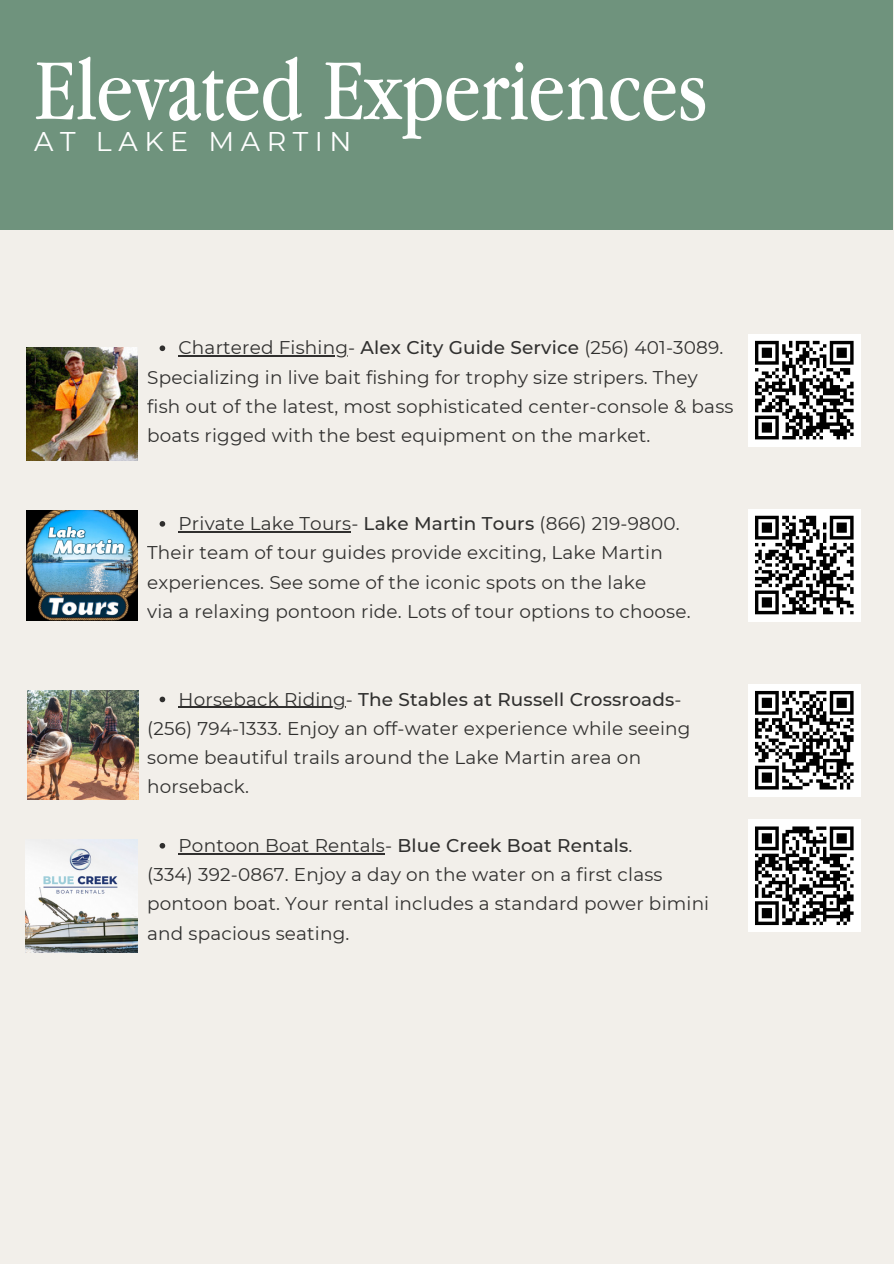
<style>
.page{position:relative;width:894px;height:1264px;background:#fff}
.page>*{position:absolute;margin:0;border:0;box-sizing:border-box;transform-origin:0 0}
.t1{font:90px "Apple Garamond";color:#fff}
.t2{font:27px "Montserrat";letter-spacing:.245em;color:#fff}
.t3{font:18.45px/29.2px "Montserrat";letter-spacing:.01em;color:#000}
.s1{font-weight:500}
</style>
<div class="page">
<div style="left:0;top:0;width:893px;height:1263px;background:#f2efea"></div>
<div style="left:0;top:0;width:892px;height:229px;background:#6f937d"></div>
<svg style="left:159px;top:345px;width:6px;height:6px"></svg>
<hr style="left:178px;top:355px;width:170px;height:2px;background:#000">
<svg style="left:159px;top:521px;width:6px;height:5px"></svg>
<hr style="left:178px;top:531px;width:173px;height:1px;background:#000">
<svg style="left:159px;top:696px;width:6px;height:6px"></svg>
<hr style="left:178px;top:706px;width:168px;height:2px;background:#000">
<svg style="left:159px;top:843px;width:6px;height:5px"></svg>
<hr style="left:178px;top:853px;width:207px;height:1px;background:#000">
<img style="left:26px;top:347px;width:112px;height:113px">
<div style="left:748px;top:334px;width:112px;height:112px;background:#fff"></div>
<svg style="left:755px;top:340px;width:99px;height:100px"></svg>
<div style="left:748px;top:509px;width:112px;height:112px;background:#fff"></div>
<svg style="left:755px;top:515px;width:99px;height:100px"></svg>
<img style="left:26px;top:510px;width:112px;height:111px">
<div style="left:748px;top:684px;width:112px;height:112px;background:#fff"></div>
<svg style="left:755px;top:690px;width:99px;height:100px"></svg>
<img style="left:27px;top:690px;width:111px;height:109px">
<img style="left:25px;top:839px;width:112px;height:113px">
<div style="left:748px;top:819px;width:112px;height:112px;background:#fff"></div>
<svg style="left:755px;top:826px;width:99px;height:100px"></svg>
<p class="t1" style="left:34px;top:37px;width:674px">Elevated Experiences</p>
<p class="t2" style="left:34px;top:125px;width:319px">AT LAKE MARTIN</p>
<p class="t3" style="left:147px;top:333px;width:587px;text-indent:31px">Chartered Fishing- <span class="s1">Alex City Guide Service</span> (256) 401-3089.<br>Specializing in live bait fishing for trophy size stripers. They fish out of the latest, most sophisticated center-console &amp; bass boats rigged with the best equipment on the market.</p>
<p class="t3" style="left:147px;top:509px;width:544px;text-indent:31px">Private Lake Tours- <span class="s1">Lake Martin Tours</span> (866) 219-9800.<br>Their team of tour guides provide exciting, Lake Martin experiences. See some of the iconic spots on the lake<br>via a relaxing pontoon ride. Lots of tour options to choose.</p>
<p class="t3" style="left:147px;top:684px;width:544px;text-indent:31px">Horseback Riding- <span class="s1">The Stables at Russell Crossroads</span>-(256) 794-1333. Enjoy an off-water experience while seeing some beautiful trails around the Lake Martin area on horseback.</p>
<p class="t3" style="left:147px;top:830px;width:563px;text-indent:31px">Pontoon Boat Rentals- <span class="s1">Blue Creek Boat Rentals</span>.<br>(334) 392-0867. Enjoy a day on the water on a first class pontoon boat. Your rental includes a standard power bimini and spacious seating.</p>
</div>
